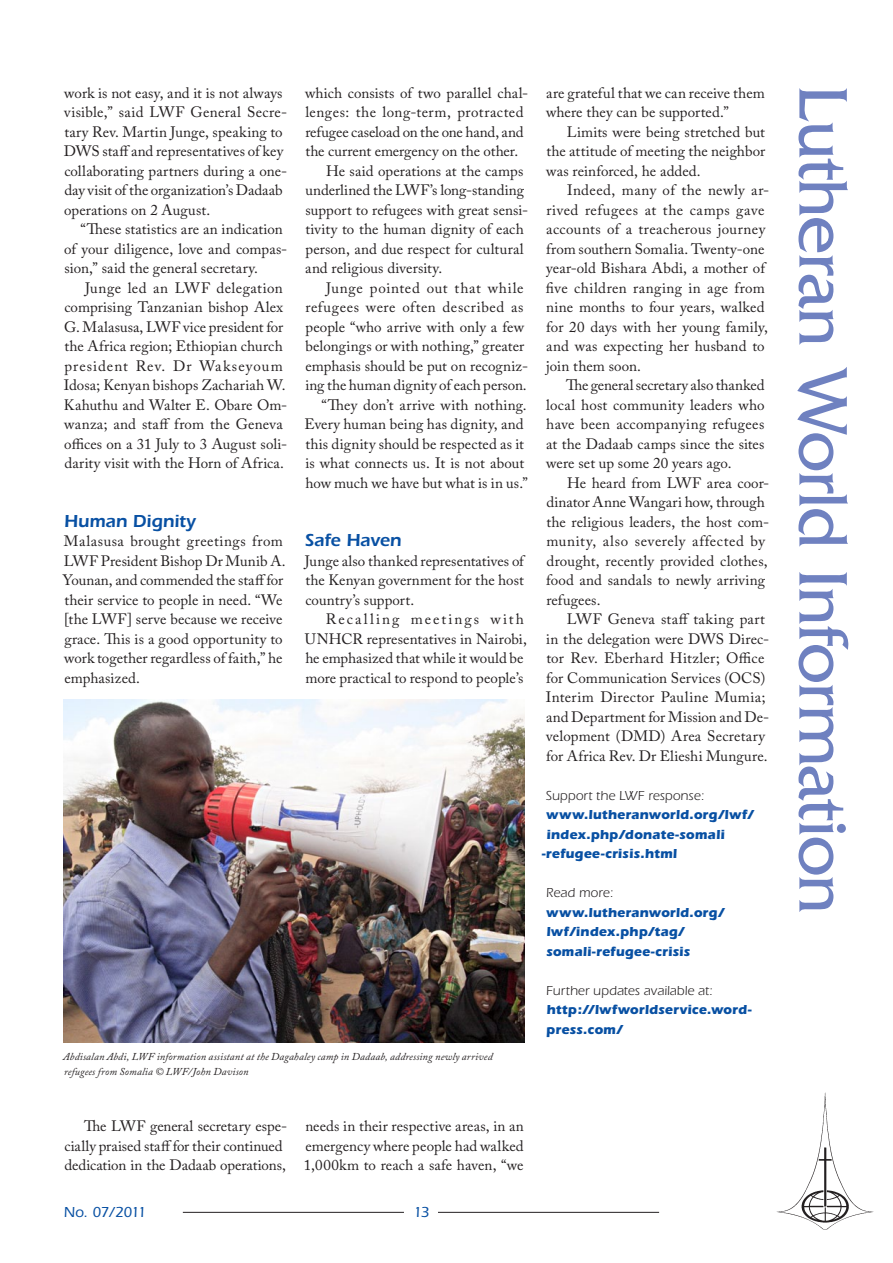
<style>
.page{position:relative;width:893px;height:1263px;background:#fff}
.page>*{position:absolute;margin:0;border:0;box-sizing:border-box;transform-origin:0 0}
.t1{font:72px "Friz Quadrata";letter-spacing:-.02em;color:#6f81c0}
.Heading_3{font:600 18px "Itc Eras";letter-spacing:-.005em;color:#0850a3}
.Normal_first{font:15px/19.5px "Adobe Caslon Pro";letter-spacing:.01em;color:#231f20}
.t2{font:500 15px "Itc Eras";letter-spacing:-.05em;color:#0850a3}
.Normal_URL{font:700 13.5px/19.5px "Itc Eras";letter-spacing:.01em;color:#0850a3}
.Normal_URL-2{font:13.5px "Itc Eras";letter-spacing:.01em;color:#231f20}
.Captions{font:italic 10.5px/15px "Adobe Caslon Pro";letter-spacing:.015em;color:#231f20}
.s1{font-weight:400;color:#231f20}
</style>
<div class="page">
<hr style="left:183px;top:1212px;width:221px;height:1px;background:#231f20">
<hr style="left:438px;top:1212px;width:221px;height:1px;background:#231f20">
<img style="left:776px;top:1092px;width:98px;height:138px">
<img style="left:64px;top:699px;width:460px;height:344px">
<p class="Normal_first" style="left:64px;top:83px;width:220px">work is not easy, and it is not always</p>
<h1 class="t1" style="left:863px;top:85px;width:830px;rotate:90deg">Lutheran World Information</h1>
<p class="Normal_first" style="left:305px;top:83px;width:225px">which consists of two parallel chal&shy;lenges: the long-term, protracted refugee caseload on the one hand, and the current emergency on the other.</p>
<p class="Normal_first" style="left:305px;top:161px;width:225px;text-indent:21px">He said operations at the camps underlined the LWF’s long-standing support to refugees with great sensi&shy;tivity to the human dignity of each person, and due respect for cultural and religious diversity.</p>
<p class="Normal_first" style="left:305px;top:278px;width:224px;text-indent:21px">Junge pointed out that while refugees were often described as people “who arrive with only a few belongings or with nothing,” greater emphasis should be put on recogniz&shy;ing the human dignity of each person.</p>
<p class="Normal_first" style="left:305px;top:395px;width:225px;text-indent:17px">“They don’t arrive with nothing.<br>Every human being has dignity, and this dignity should be respected as it is what connects us. It is not about how much we have but what is in us.”</p>
<p class="Normal_first" style="left:546px;top:83px;width:220px">are grateful that we can receive them where they can be supported.”</p>
<p class="Normal_first" style="left:546px;top:122px;width:220px;text-align:justify;text-indent:21px">Limits were being stretched but the attitude of meeting the neighbor was reinforced, he added.</p>
<p class="Normal_first" style="left:546px;top:180px;width:225px;text-indent:21px">Indeed, many of the newly ar&shy;rived refugees at the camps gave accounts of a treacherous journey from southern Somalia. Twenty-one year-old Bishara Abdi, a mother of five children ranging in age from nine months to four years, walked for 20 days with her young family, and was expecting her husband to join them soon.</p>
<p class="Normal_first" style="left:546px;top:375px;width:220px;text-align:justify;text-indent:20px">The general secretary also thanked local host community leaders who have been accompanying refugees at the Dadaab camps since the sites were set up some 20 years ago.</p>
<p class="Normal_first" style="left:546px;top:473px;width:224px;text-indent:21px">He heard from LWF area coor&shy;dinator Anne Wangari how, through the religious leaders, the host com&shy;munity, also severely affected by drought, recently provided clothes, food and sandals to newly arriving refugees.</p>
<p class="Normal_first" style="left:546px;top:609px;width:225px;text-indent:21px">LWF Geneva staff taking part in the delegation were DWS Direc&shy;tor Rev. Eberhard Hitzler; Office for Communication Services (OCS)<br>Interim Director Pauline Mumia; and Department for Mission and De&shy;velopment (DMD) Area Secretary for Africa Rev. Dr Elieshi Mungure.</p>
<p class="Normal_URL-2" style="left:546px;top:788px;width:160px">Support the LWF response:</p>
<p class="Normal_URL" style="left:546px;top:805px;width:209px">www.lutheranworld.org/lwf/</p>
<p class="Normal_URL" style="left:546px;top:824px;width:180px">index.php/donate-somali</p>
<p class="Normal_URL" style="left:542px;top:844px;width:137px">-refugee-crisis.html</p>
<p class="Normal_URL" style="left:546px;top:883px;width:180px"><span class="s1">Read more: </span>www.lutheranworld.org/ lwf/index.php/tag/ somali-refugee-crisis</p>
<p class="Normal_URL" style="left:546px;top:980px;width:207px"><span class="s1">Further updates available at: </span>http://lwfworldservice.word&shy;press.com/</p>
<p class="Normal_first" style="left:64px;top:102px;width:225px">visible,” said LWF General Secre&shy;tary Rev. Martin Junge, speaking to DWS staff and representatives of key collaborating partners during a one&shy;day visit of the organization’s Dadaab operations on 2 August.</p>
<p class="Normal_first" style="left:64px;top:219px;width:225px;text-indent:16px">“These statistics are an indication of your diligence, love and compas&shy;sion,” said the general secretary.</p>
<p class="Normal_first" style="left:64px;top:278px;width:225px;text-indent:21px">Junge led an LWF delegation comprising Tanzanian bishop Alex G. Malasusa, LWF vice president for the Africa region; Ethiopian church president Rev. Dr Wakseyoum Idosa; Kenyan bishops Zachariah W.<br>Kahuthu and Walter E. Obare Om&shy;wanza; and staff from the Geneva offices on a 31 July to 3 August soli&shy;darity visit with the Horn of Africa.</p>
<p class="Heading_3" style="left:64px;top:510px;width:133px">Human Dignity</p>
<p class="Normal_first" style="left:63px;top:531px;width:225px">Malasusa brought greetings from<br>LWF President Bishop Dr Munib A.<br>Younan, and commended the staff for their service to people in need. “We [the LWF] serve because we receive grace. This is a good opportunity to work together regardless of faith,” he emphasized.</p>
<p class="Heading_3" style="left:305px;top:530px;width:98px">Safe Haven</p>
<p class="Normal_first" style="left:305px;top:551px;width:221px;text-align:justify">Junge also thanked representatives of the Kenyan government for the host country’s support.</p>
<p class="Normal_first" style="left:305px;top:609px;width:223px;text-indent:21px">Recalling meetings with UNHCR representatives in Nairobi, he emphasized that while it would be more practical to respond to people’s</p>
<p class="Captions" style="left:63px;top:1049px;width:431px">Abdisalan Abdi, LWF information assistant at the Dagahaley camp in Dadaab, addressing newly arrived refugees from Somalia © LWF/John Davison</p>
<p class="Normal_first" style="left:64px;top:1116px;width:224px;text-indent:20px">The LWF general secretary espe&shy;cially praised staff for their continued dedication in the Dadaab operations,</p>
<p class="Normal_first" style="left:304px;top:1116px;width:221px;text-align:justify">needs in their respective areas, in an emergency where people had walked 1,000km to reach a safe haven, “we</p>
<p class="t2" style="left:64px;top:1203px;width:84px">No. 07/2011</p>
<p class="t2" style="left:414px;top:1203px;width:18px">13</p>
</div>
